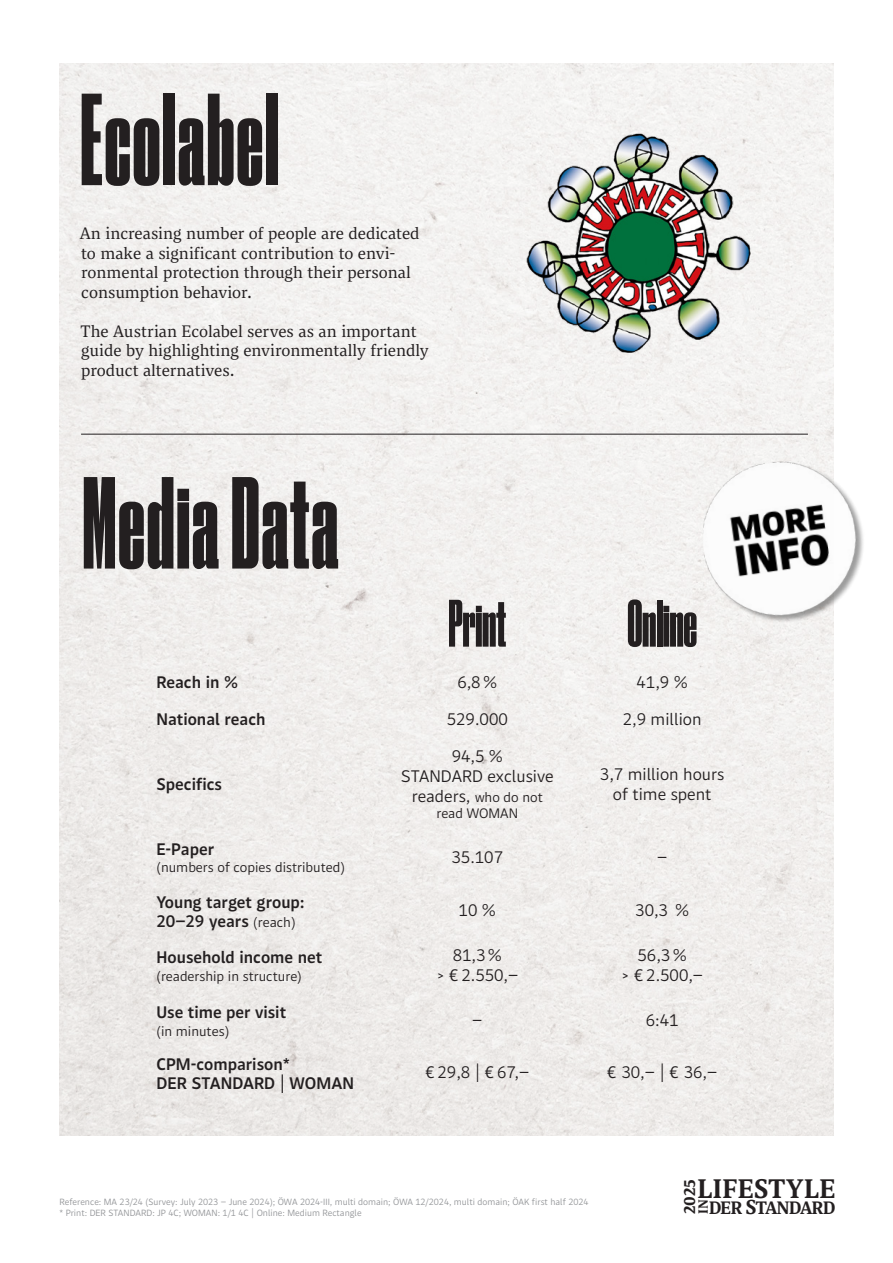
<style>
.page{position:relative;width:893px;height:1263px;background:#fff}
.page>*{position:absolute;margin:0;border:0;box-sizing:border-box;transform-origin:0 0}
.Headlines_2025{font:123px "Druk X Cond Super";letter-spacing:.02em;color:#231f20}
.t1{font:63px "Druk X Cond Super";color:#231f20}
.t2{font:600 26.7px "ST Matilda Text";color:#231f20}
.t3{font:600 17.85px "ST Matilda Text";letter-spacing:-.05em;color:#231f20}
.Tabelle_FT_9pt{font:16.65px/20px "ST Matilda Info";color:#231f20;text-align:center}
.Tabelle_FT_9pt-2{font:600 16.65px/18.1px "ST Matilda Info";color:#231f20}
.FT_11pt{font:16.5px/19.5px "ST Matilda Text";color:#231f20}
.t4{font:600 16.5px "ST Matilda Text";color:#231f20}
.Tabelle_FT_9pt-3{font:13.65px "ST Matilda Info";color:#231f20}
.t5{font:600 13.2px "ST Matilda Text";color:#231f20}
.t6{font:9px "ST Matilda Info";color:#939598}
.s1{font-size:13.65px}
.s2{font-weight:400;font-size:13.65px}
.s3{font-size:20.1px}
</style>
<div class="page">
<img style="left:60px;top:64px;width:773px;height:1071px">
<img style="left:703px;top:461px;width:160px;height:163px">
<hr style="left:81px;top:434px;width:727px;height:1px;background:#231f20">
<img style="left:525px;top:128px;width:228px;height:228px">
<p class="Headlines_2025" style="left:81px;top:69px;width:199px">Ecolabel</p>
<p class="FT_11pt" style="left:80px;top:223px;width:341px">An increasing number of people are dedicated to make a significant contribution to envi&shy;ronmental protection through their personal consumption behavior.</p>
<p class="FT_11pt" style="left:80px;top:321px;width:350px">The Austrian Ecolabel serves as an important guide by highlighting environmentally friendly product alternatives.</p>
<p class="Headlines_2025" style="left:83px;top:452px;width:257px">Media Data</p>
<p class="t1" style="left:449px;top:587px;width:59px">Print</p>
<p class="t1" style="left:627px;top:587px;width:71px">Online</p>
<p class="Tabelle_FT_9pt-2" style="left:156px;top:673px;width:83px">Reach in %</p>
<p class="Tabelle_FT_9pt" style="left:457px;top:672px;width:41px">6,8 %</p>
<p class="Tabelle_FT_9pt" style="left:636px;top:672px;width:53px">41,9 %</p>
<p class="Tabelle_FT_9pt-2" style="left:156px;top:709px;width:111px">National reach</p>
<p class="Tabelle_FT_9pt" style="left:447px;top:709px;width:62px">529.000</p>
<p class="Tabelle_FT_9pt" style="left:623px;top:709px;width:80px">2,9 million</p>
<p class="Tabelle_FT_9pt-2" style="left:156px;top:774px;width:67px">Specifics</p>
<p class="Tabelle_FT_9pt-2" style="left:156px;top:839px;width:59px">E-Paper</p>
<p class="Tabelle_FT_9pt-3" style="left:156px;top:858px;width:190px">(numbers of copies distributed)</p>
<p class="Tabelle_FT_9pt" style="left:401px;top:746px;width:154px">94,5 %<br>STANDARD exclusive readers, <span class="s1">who do not</span></p>
<p class="Tabelle_FT_9pt-3" style="left:436px;top:805px;width:83px">read WOMAN</p>
<p class="Tabelle_FT_9pt" style="left:600px;top:764px;width:126px">3,7 million hours of time spent</p>
<p class="Tabelle_FT_9pt" style="left:451px;top:847px;width:53px">35.107</p>
<p class="Tabelle_FT_9pt" style="left:657px;top:847px;width:12px">–</p>
<p class="Tabelle_FT_9pt-2" style="left:156px;top:893px;width:150px">Young target group:<br>20–29 years <span class="s2">(reach)</span></p>
<p class="Tabelle_FT_9pt" style="left:459px;top:900px;width:39px">10 %</p>
<p class="Tabelle_FT_9pt" style="left:635px;top:900px;width:55px">30,3 %</p>
<p class="Tabelle_FT_9pt-2" style="left:156px;top:947px;width:167px">Household income net</p>
<p class="Tabelle_FT_9pt-3" style="left:156px;top:967px;width:147px">(readership in structure)</p>
<p class="Tabelle_FT_9pt" style="left:436px;top:944px;width:83px">81,3 %<br>&gt; € 2.550,–</p>
<p class="Tabelle_FT_9pt" style="left:621px;top:944px;width:83px">56,3 %<br>&gt; € 2.500,–</p>
<p class="Tabelle_FT_9pt-2" style="left:156px;top:1002px;width:131px">Use time per visit</p>
<p class="Tabelle_FT_9pt-3" style="left:156px;top:1022px;width:74px">(in minutes)</p>
<p class="Tabelle_FT_9pt-2" style="left:156px;top:1055px;width:135px">CPM-comparison*</p>
<p class="Tabelle_FT_9pt-2" style="left:156px;top:1073px;width:199px">DER STANDARD | WOMAN</p>
<p class="Tabelle_FT_9pt" style="left:472px;top:1009px;width:12px">–</p>
<p class="Tabelle_FT_9pt" style="left:646px;top:1009px;width:34px">6:41</p>
<p class="Tabelle_FT_9pt" style="left:425px;top:1062px;width:105px">€ 29,8 | € 67,–</p>
<p class="Tabelle_FT_9pt" style="left:607px;top:1062px;width:112px">€ 30,– | € 36,–</p>
<p class="t6" style="left:60px;top:1196px;width:531px">Reference: MA 23/24 (Survey: July 2023 – June 2024); ÖWA 2024-III, multi domain; ÖWA 12/2024, multi domain; ÖAK first half 2024</p>
<p class="t6" style="left:60px;top:1207px;width:304px">* Print: DER STANDARD: JP 4C; WOMAN: 1/1 4C | Online: Medium Rectangle</p>
<p class="t2" style="left:697px;top:1170px;width:140px">LIFESTYLE</p>
<p class="t4" style="left:678px;top:1214px;width:37px;rotate:-90deg">2025</p>
<p class="t5" style="left:694px;top:1214px;width:16px;rotate:-90deg">IN</p>
<p class="t3" style="left:709px;top:1195px;width:128px">DER <span class="s3">S</span>TANDARD</p>
</div>
